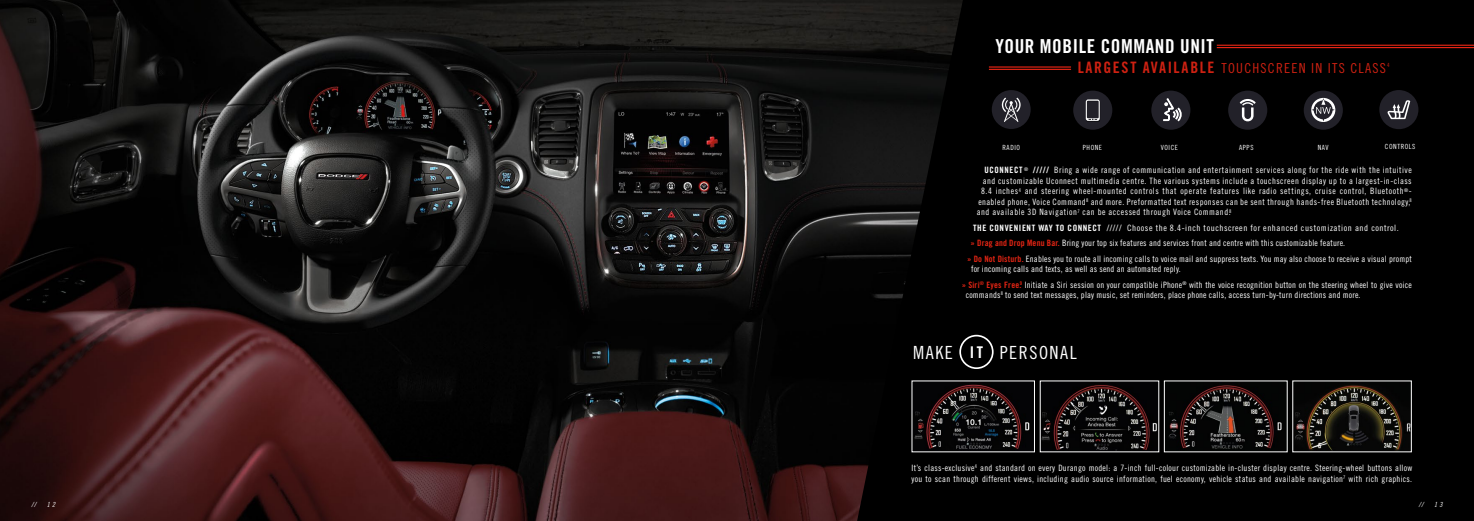
<style>
.page{position:relative;width:1474px;height:521px;background:#fff}
.page>*{position:absolute;margin:0;border:0;box-sizing:border-box;transform-origin:0 0}
.t1{font:19.25px "Trade Gothic Bold Cond Twenty";letter-spacing:.03em;color:#fff}
.t2{font:18.11px "Trade Gothic Cond Eighteen";letter-spacing:.085em;color:#fff}
.t3{font:13.74px "Trade Gothic Cond Eighteen";letter-spacing:.09em;color:#e62514}
.t4{font:8.75px/10.5px "Trade Gothic Cond Eighteen";letter-spacing:.03em;color:#fff}
.t5{font:8.75px "Trade Gothic Cond Eighteen";letter-spacing:.055em;color:#fff}
.t6{font:8.75px "Trade Gothic Cond Eighteen";letter-spacing:.06em;color:#fff}
.t7{font:8.75px "Trade Gothic Cond Eighteen";letter-spacing:.06em;color:#fff;scale:1.04 1}
.t8{font:7.09px "Trade Gothic Cond Eighteen";letter-spacing:.08em;color:#fff}
.t9{font:7px "Trade Gothic Cond Eighteen Obl";color:#fff}
.t10{font:5.69px "Trade Gothic Cond Eighteen";color:#e62514}
.s1{font-family:"Trade Gothic Bold Cond Twenty";font-size:15.75px}
.s2{font-family:"Trade Gothic Bold Cond Twenty"}
.s3{font-family:"Trade Gothic Bold Cond Twenty";color:#e62514}
.s4{font-family:"Trade Gothic Bold Cond Twenty";font-size:16.1px}
</style>
<div class="page">
<img style="left:0;top:0;width:857px;height:521px">
<svg style="left:857px;top:0;width:616px;height:521px;background:#030303"></svg>
<img style="left:1041px;top:382px;width:116px;height:68px">
<div style="left:1151px;top:91px;width:39px;height:39px;background:#222129;border-radius:50%"></div>
<svg style="left:1163px;top:98px;width:19px;height:23px"></svg>
<div style="left:991px;top:90px;width:39px;height:39px;background:#222129;border-radius:50%"></div>
<svg style="left:1001px;top:98px;width:19px;height:24px"></svg>
<div style="left:1073px;top:91px;width:39px;height:39px;background:#222129;border-radius:50%"></div>
<div style="left:1086px;top:100px;width:14px;height:21px;background:#000;opacity:.5"></div>
<svg style="left:1085px;top:99px;width:14px;height:22px"></svg>
<div style="left:1228px;top:91px;width:39px;height:39px;background:#222129;border-radius:50%"></div>
<svg style="left:1239px;top:99px;width:16px;height:22px"></svg>
<div style="left:1303px;top:91px;width:39px;height:39px;background:#222129;border-radius:50%"></div>
<svg style="left:1311px;top:98px;width:24px;height:24px"></svg>
<img style="left:1165px;top:382px;width:120px;height:68px">
<img style="left:1294px;top:382px;width:115px;height:68px">
<img style="left:913px;top:382px;width:119px;height:68px">
<hr style="left:1216px;top:45px;width:257px;height:1px;background:#e62514">
<hr style="left:1216px;top:47px;width:257px;height:1px;background:#e62514">
<hr style="left:988px;top:66px;width:83px;height:2px;background:#e62514">
<hr style="left:988px;top:69px;width:83px;height:1px;background:#e62514">
<div style="left:1379px;top:90px;width:39px;height:39px;background:#222129;border-radius:50%"></div>
<svg style="left:1387px;top:100px;width:23px;height:19px"></svg>
<div style="left:959px;top:335px;width:34px;height:34px;border:2px solid #fff;border-radius:50%"></div>
<h1 class="t1" style="left:995px;top:34px;width:220px">YOUR MOBILE COMMAND UNIT</h1>
<h3 class="t3" style="left:1077px;top:60px;width:310px"><span class="s1">LARGEST AVAILABLE</span> TOUCHSCREEN IN ITS CLASS</h3>
<p class="t10" style="left:1387px;top:62px;width:4px">4</p>
<p class="t8" style="left:1002px;top:143px;width:19px">RADIO</p>
<p class="t8" style="left:1082px;top:143px;width:21px">PHONE</p>
<p class="t8" style="left:1160px;top:143px;width:18px">VOICE</p>
<p class="t8" style="left:1239px;top:143px;width:16px">APPS</p>
<p class="t8" style="left:1317px;top:143px;width:12px">NAV</p>
<p class="t8" style="left:1384px;top:142px;width:32px">CONTROLS</p>
<p class="t5" style="left:984px;top:165px;width:429px"><span class="s2">UCONNECT</span> <sup>®</sup> <span class="s2">/////</span> Bring a wide range of communication and entertainment services along for the ride with the intuitive</p>
<p class="t5" style="left:982px;top:176px;width:430px">and customizable Uconnect multimedia centre. The various systems include a touchscreen display up to a largest-in-class</p>
<p class="t6" style="left:981px;top:186px;width:432px">8.4 inches<sup>4</sup> and steering wheel-mounted controls that operate features like radio settings, cruise control, Bluetooth<sup>®</sup>-</p>
<p class="t5" style="left:978px;top:197px;width:435px">enabled phone, Voice Command<sup>8</sup> and more. Preformatted text responses can be sent through hands-free Bluetooth technology,<sup>8</sup></p>
<p class="t6" style="left:976px;top:207px;width:256px">and available 3D Navigation<sup>7</sup> can be accessed through Voice Command.<sup>8</sup></p>
<p class="t7" style="left:973px;top:223px;width:411px"><span class="s2">THE CONVENIENT WAY TO CONNECT</span> ///// Choose the 8.4-inch touchscreen for enhanced customization and control.</p>
<p class="t4" style="left:970px;top:238px;width:376px"><span class="s3">» Drag and Drop Menu Bar.</span> Bring your top six features and services front and centre with this customizable feature.</p>
<p class="t4" style="left:967px;top:253px;width:446px"><span class="s3">» Do Not Disturb.</span> Enables you to route all incoming calls to voice mail and suppress texts. You may also choose to receive a visual prompt</p>
<p class="t4" style="left:961px;top:261px;width:451px;line-height:15.5px;text-indent:9px">for incoming calls and texts, as well as send an automated reply.<br><span class="s3">» Siri</span><sup>®</sup> <span class="s3">Eyes Free.</span><sup>9</sup> Initiate a Siri session on your compatible iPhone<sup>®</sup> with the voice recognition button on the steering wheel to give voice</p>
<p class="t4" style="left:965px;top:290px;width:396px">commands<sup>8</sup> to send text messages, play music, set reminders, place phone calls, access turn-by-turn directions and more.</p>
<h2 class="t2" style="left:913px;top:342px;width:165px">MAKE <span class="s4">IT</span> PERSONAL</h2>
<p class="t4" style="left:911px;top:463px;width:502px">It’s class-exclusive<sup>4</sup> and standard on every Durango model: a 7-inch full-colour customizable in-cluster display centre. Steering-wheel buttons allow you to scan through different views, including audio source information, fuel economy, vehicle status and available navigation<sup>7</sup> with rich graphics.</p>
<p class="t9" style="left:31px;top:501px;width:6px">//</p>
<p class="t9" style="left:47px;top:501px;width:10px">1 2</p>
<p class="t9" style="left:1418px;top:501px;width:6px">//</p>
<p class="t9" style="left:1434px;top:501px;width:10px">1 3</p>
</div>
